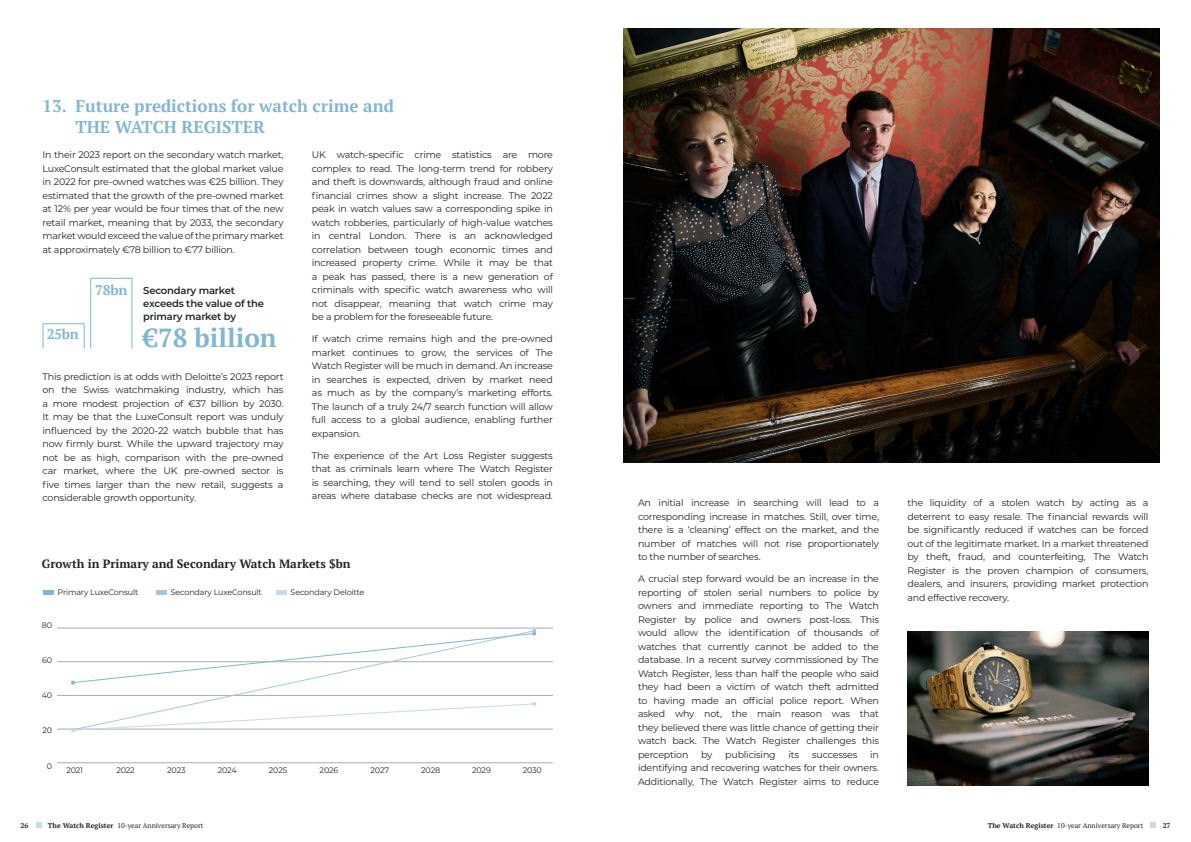
<style>
.page{position:relative;width:1191px;height:842px;background:#fff}
.page>*{position:absolute;margin:0;border:0;box-sizing:border-box;transform-origin:0 0}
.t1{font:700 26px "PT Serif";color:#82b5d1}
.t2{font:700 17px/21px "PT Serif";color:#82b5d1}
.t3{font:700 14px "PT Serif";letter-spacing:-.02em;color:#82b5d1}
.t4{font:700 12px "PT Serif";color:#21252a}
.t5{font:600 10px/13px "Montserrat";letter-spacing:-.02em;color:#21252a}
.t6{font:9.5px/13.5px "Montserrat";letter-spacing:-.02em;color:#21252a;text-align:justify}
.t7{font:8px "Montserrat";letter-spacing:-.02em;color:#21252a}
.t8{font:7px "PT Serif";color:#21252a}
.t9{font:700 7px "PT Serif";color:#21252a}
.s1{font-weight:700}
</style>
<div class="page">
<img style="left:624px;top:28px;width:535px;height:434px">
<img style="left:907px;top:631px;width:241px;height:154px">
<svg style="left:36px;top:823px;width:5px;height:5px"></svg>
<svg style="left:1150px;top:823px;width:6px;height:5px"></svg>
<div style="left:43px;top:323px;width:42px;height:26px;border:1px solid #82b5d1"></div>
<div style="left:90px;top:278px;width:42px;height:71px;border:1px solid #82b5d1"></div>
<hr style="left:57px;top:729px;width:496px;height:1px;background:#acaaad">
<hr style="left:57px;top:695px;width:496px;height:1px;background:#acaaad">
<hr style="left:57px;top:661px;width:496px;height:1px;background:#acaaad">
<hr style="left:57px;top:628px;width:496px;height:1px;background:#acaaad">
<hr style="left:57px;top:763px;width:496px;height:1px;background:#acaaad">
<svg style="left:71px;top:629px;width:465px;height:56px"></svg>
<div style="left:43px;top:590px;width:11px;height:5px;background:#82b5d1"></div>
<div style="left:156px;top:590px;width:11px;height:5px;background:#a5c7dd"></div>
<div style="left:275px;top:590px;width:11px;height:5px;background:#c6dae9"></div>
<svg style="left:71px;top:702px;width:465px;height:30px"></svg>
<h2 class="t2" style="left:76px;top:96px;width:320px;text-indent:-33px">13. Future predictions for watch crime and<br>THE WATCH REGISTER</h2>
<p class="t6" style="left:43px;top:148px;width:242px">In their 2023 report on the secondary watch market, LuxeConsult estimated that the global market value in 2022 for pre-owned watches was €25 billion. They estimated that the growth of the pre-owned market at 12% per year would be four times that of the new retail market, meaning that by 2033, the secondary market would exceed the value of the primary market at approximately €78 billion to €77 billion.</p>
<p class="t6" style="left:312px;top:148px;width:242px">UK watch-specific crime statistics are more complex to read. The long-term trend for robbery and theft is downwards, although fraud and online financial crimes show a slight increase. The 2022 peak in watch values saw a corresponding spike in watch robberies, particularly of high-value watches in central London. There is an acknowledged correlation between tough economic times and increased property crime. While it may be that a peak has passed, there is a new generation of criminals with specific watch awareness who will not disappear, meaning that watch crime may be a problem for the foreseeable future.</p>
<p class="t6" style="left:312px;top:332px;width:242px">If watch crime remains high and the pre-owned market continues to grow, the services of The Watch Register will be much in demand. An increase in searches is expected, driven by market need as much as by the company’s marketing efforts.<br>The launch of a truly 24/7 search function will allow full access to a global audience, enabling further expansion.</p>
<p class="t6" style="left:312px;top:448px;width:242px">The experience of the Art Loss Register suggests that as criminals learn where The Watch Register is searching, they will tend to sell stolen goods in areas where database checks are not widespread.</p>
<h3 class="t3" style="left:95px;top:280px;width:34px">78bn</h3>
<p class="t5" style="left:143px;top:283px;width:122px">Secondary market exceeds the value of the primary market by</p>
<h1 class="t1" style="left:143px;top:321px;width:135px">€78 billion</h1>
<h3 class="t3" style="left:47px;top:325px;width:34px">25bn</h3>
<p class="t6" style="left:43px;top:369px;width:242px">This prediction is at odds with Deloitte’s 2023 report on the Swiss watchmaking industry, which has a more modest projection of €37 billion by 2030.<br>It may be that the LuxeConsult report was unduly influenced by the 2020-22 watch bubble that has now firmly burst. While the upward trajectory may not be as high, comparison with the pre-owned car market, where the UK pre-owned sector is five times larger than the new retail, suggests a considerable growth opportunity.</p>
<p class="t4" style="left:42px;top:556px;width:310px">Growth in Primary and Secondary Watch Markets $bn</p>
<p class="t7" style="left:58px;top:587px;width:82px">Primary LuxeConsult</p>
<p class="t7" style="left:171px;top:587px;width:93px">Secondary LuxeConsult</p>
<p class="t7" style="left:291px;top:587px;width:75px">Secondary Deloitte</p>
<p class="t7" style="left:42px;top:619px;width:12px">80</p>
<p class="t7" style="left:42px;top:654px;width:12px">60</p>
<p class="t7" style="left:42px;top:690px;width:12px">40</p>
<p class="t7" style="left:43px;top:725px;width:11px">20</p>
<p class="t7" style="left:47px;top:760px;width:7px">0</p>
<p class="t7" style="left:66px;top:765px;width:18px">2021</p>
<p class="t7" style="left:116px;top:765px;width:20px">2022</p>
<p class="t7" style="left:167px;top:765px;width:20px">2023</p>
<p class="t7" style="left:218px;top:765px;width:20px">2024</p>
<p class="t7" style="left:269px;top:765px;width:20px">2025</p>
<p class="t7" style="left:320px;top:765px;width:20px">2026</p>
<p class="t7" style="left:370px;top:765px;width:20px">2027</p>
<p class="t7" style="left:421px;top:765px;width:20px">2028</p>
<p class="t7" style="left:472px;top:765px;width:20px">2029</p>
<p class="t7" style="left:523px;top:765px;width:21px">2030</p>
<p class="t6" style="left:638px;top:495px;width:242px">An initial increase in searching will lead to a corresponding increase in matches. Still, over time, there is a ‘cleaning’ effect on the market, and the number of matches will not rise proportionately to the number of searches.</p>
<p class="t6" style="left:638px;top:571px;width:242px">A crucial step forward would be an increase in the reporting of stolen serial numbers to police by owners and immediate reporting to The Watch Register by police and owners post-loss. This would allow the identification of thousands of watches that currently cannot be added to the database. In a recent survey commissioned by The Watch Register, less than half the people who said they had been a victim of watch theft admitted to having made an official police report. When asked why not, the main reason was that they believed there was little chance of getting their watch back. The Watch Register challenges this perception</p>
<p class="t6" style="left:638px;top:747px;width:242px;text-indent:232px">in identifying and recovering watches for their owners.<br>Additionally, The Watch Register aims to reduce</p>
<p class="t6" style="left:701px;top:747px;width:13px">by</p>
<p class="t6" style="left:725px;top:747px;width:52px">publicising</p>
<p class="t6" style="left:788px;top:747px;width:12px">its</p>
<p class="t6" style="left:812px;top:747px;width:47px">successes</p>
<p class="t6" style="left:907px;top:496px;width:242px">the liquidity of a stolen watch by acting as a deterrent to easy resale. The financial rewards will be significantly reduced if watches can be forced out of the legitimate market. In a market threatened by theft, fraud, and counterfeiting, The Watch Register is the proven champion of consumers, dealers, and insurers, providing market protection and effective recovery.</p>
<p class="t9" style="left:20px;top:821px;width:9px">26</p>
<p class="t8" style="left:48px;top:821px;width:157px"><span class="s1">The Watch Register</span> 10-year Anniversary Report</p>
<p class="t8" style="left:987px;top:821px;width:157px"><span class="s1">The Watch Register</span> 10-year Anniversary Report</p>
<p class="t9" style="left:1162px;top:821px;width:9px">27</p>
</div>
